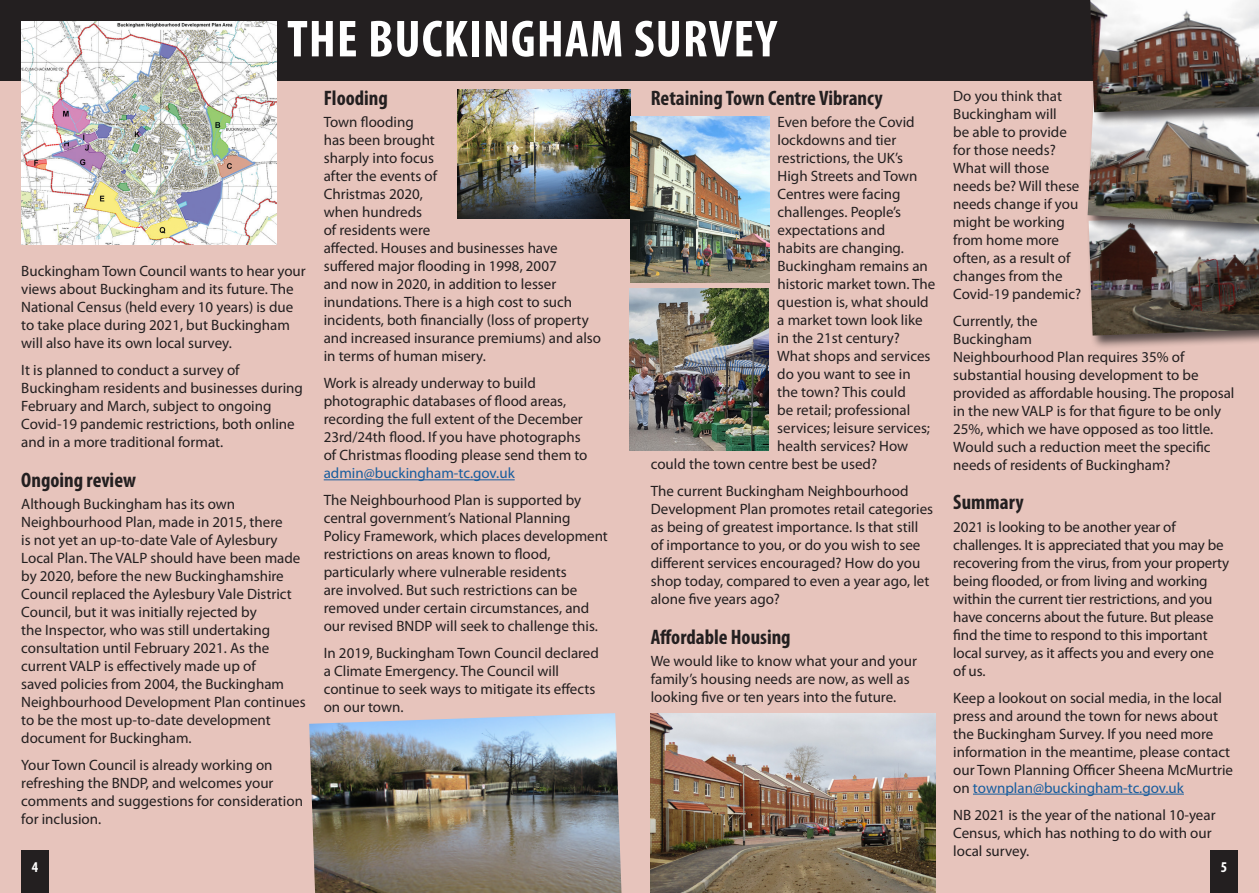
<style>
.page{position:relative;width:1259px;height:893px;background:#fff}
.page>*{position:absolute;margin:0;border:0;box-sizing:border-box;transform-origin:0 0}
.A_heading{font:700 condensed 52.5px "Myriad Pro";letter-spacing:.02em;color:#fff}
.B_heading{font:700 condensed 21px "Myriad Pro";color:#231f20}
.Text_1{font:15px/18px "Myriad Pro";color:#231f20}
.t1{font:700 condensed 15px "Myriad Pro";color:#fff}
.s1{color:#175d9e}
</style>
<div class="page">
<div style="left:0;top:77px;width:1259px;height:816px;background:#e7c4bc"></div>
<div style="left:21px;top:850px;width:28px;height:43px;background:#231f20"></div>
<div style="left:0;top:0;width:1259px;height:81px;background:#231f20"></div>
<hr style="left:973px;top:794px;width:211px;height:1px;background:#175d9e">
<div style="left:1210px;top:850px;width:27px;height:43px;background:#231f20"></div>
<hr style="left:324px;top:479px;width:191px;height:1px;background:#175d9e">
<img style="left:21px;top:21px;width:255px;height:223px">
<img style="left:457px;top:89px;width:173px;height:130px">
<img style="left:309px;top:713px;width:312px;height:180px">
<img style="left:630px;top:117px;width:139px;height:165px">
<img style="left:629px;top:288px;width:140px;height:163px">
<div style="left:1087px;top:213px;width:172px;height:136px;background:#231f20;opacity:.75"></div>
<img style="left:1088px;top:238px;width:171px;height:98px">
<div style="left:1086px;top:96px;width:173px;height:142px;background:#231f20;opacity:.75"></div>
<img style="left:1087px;top:98px;width:172px;height:126px">
<div style="left:1088px;top:0;width:171px;height:126px;background:#231f20;opacity:.75"></div>
<img style="left:1090px;top:0;width:169px;height:112px">
<img style="left:651px;top:713px;width:284px;height:180px">
<p class="A_heading" style="left:287px;top:10px;width:491px">THE BUCKINGHAM SURVEY</p>
<p class="Text_1" style="left:21px;top:262px;width:286px">Buckingham Town Council wants to hear your views about Buckingham and its future. The National Census (held every 10 years) is due to take place during 2021, but Buckingham will also have its own local survey.</p>
<p class="Text_1" style="left:21px;top:361px;width:283px">It is planned to conduct a survey of Buckingham residents and businesses during February and March, subject to ongoing Covid-19 pandemic restrictions, both online and in a more traditional format.</p>
<p class="B_heading" style="left:21px;top:468px;width:116px">Ongoing review</p>
<p class="Text_1" style="left:21px;top:495px;width:286px">Although Buckingham has its own Neighbourhood Plan, made in 2015, there<br>is not yet an up-to-date Vale of Aylesbury Local Plan. The VALP should have been made by 2020, before the new Buckinghamshire Council replaced the Aylesbury Vale District Council, but it was initially rejected by<br>the Inspector, who was still undertaking consultation until February 2021. As the current VALP is effectively made up of<br>saved policies from 2004, the Buckingham Neighbourhood Development Plan continues to be the most up-to-date development document for Buckingham.</p>
<p class="Text_1" style="left:21px;top:756px;width:283px">Your Town Council is already working on refreshing the BNDP, and welcomes your comments and suggestions for consideration for inclusion.</p>
<p class="t1" style="left:32px;top:858px;width:8px">4</p>
<p class="B_heading" style="left:324px;top:86px;width:66px">Flooding</p>
<p class="Text_1" style="left:324px;top:113px;width:279px">Town flooding<br>has been brought<br>sharply into focus<br>after the events of<br>Christmas 2020,<br>when hundreds<br>of residents were<br>affected. Houses and businesses have suffered major flooding in 1998, 2007<br>and now in 2020, in addition to lesser inundations. There is a high cost to such incidents, both financially (loss of property and increased insurance premiums) and also in terms of human misery.</p>
<p class="Text_1" style="left:324px;top:374px;width:265px">Work is already underway to build photographic databases of flood areas, recording the full extent of the December 23rd/24th flood. If you have photographs of Christmas flooding please send them to <span class="s1">admin@buckingham-tc.gov.uk</span></p>
<p class="Text_1" style="left:324px;top:491px;width:286px">The Neighbourhood Plan is supported by central government’s National Planning Policy Framework, which places development restrictions on areas known to flood, particularly where vulnerable residents<br>are involved. But such restrictions can be removed under certain circumstances, and our revised BNDP will seek to challenge this.</p>
<p class="Text_1" style="left:324px;top:644px;width:277px">In 2019, Buckingham Town Council declared a Climate Emergency. The Council will continue to seek ways to mitigate its effects on our town.</p>
<p class="B_heading" style="left:651px;top:86px;width:233px">Retaining Town Centre Vibrancy</p>
<p class="Text_1" style="left:777px;top:113px;width:139px">Even before the Covid</p>
<p class="Text_1" style="left:777px;top:131px;width:120px">lockdowns and tier</p>
<p class="Text_1" style="left:777px;top:149px;width:127px">restrictions, the UK’s</p>
<p class="Text_1" style="left:777px;top:167px;width:141px">High Streets and Town</p>
<p class="Text_1" style="left:777px;top:185px;width:125px">Centres were facing</p>
<p class="Text_1" style="left:777px;top:203px;width:125px">challenges. People’s</p>
<p class="Text_1" style="left:777px;top:221px;width:109px">expectations and</p>
<p class="Text_1" style="left:777px;top:239px;width:128px">habits are changing.</p>
<p class="Text_1" style="left:777px;top:257px;width:152px">Buckingham remains an</p>
<p class="Text_1" style="left:777px;top:275px;width:159px">historic market town. The</p>
<p class="Text_1" style="left:777px;top:293px;width:153px">question is, what should</p>
<p class="Text_1" style="left:777px;top:311px;width:147px">a market town look like</p>
<p class="Text_1" style="left:777px;top:329px;width:124px">in the 21st century?</p>
<p class="Text_1" style="left:777px;top:347px;width:155px">What shops and services</p>
<p class="Text_1" style="left:777px;top:365px;width:135px">do you want to see in</p>
<p class="Text_1" style="left:777px;top:383px;width:130px">the town? This could</p>
<p class="Text_1" style="left:777px;top:401px;width:134px">be retail; professional</p>
<p class="Text_1" style="left:777px;top:419px;width:154px">services; leisure services;</p>
<p class="Text_1" style="left:777px;top:437px;width:132px">health services? How</p>
<p class="Text_1" style="left:651px;top:455px;width:228px">could the town centre best be used?</p>
<p class="Text_1" style="left:651px;top:482px;width:284px">The current Buckingham Neighbourhood Development Plan promotes retail categories as being of greatest importance. Is that still of importance to you, or do you wish to see different services encouraged? How do you shop today, compared to even a year ago, let alone five years ago?</p>
<p class="B_heading" style="left:651px;top:625px;width:141px">Affordable Housing</p>
<p class="Text_1" style="left:651px;top:652px;width:268px">We would like to know what your and your family’s housing needs are now, as well as looking five or ten years into the future.</p>
<p class="Text_1" style="left:953px;top:86px;width:129px">Do you think that<br>Buckingham will<br>be able to provide for those needs?<br>What will those needs be? Will these needs change if you might be working from home more often, as a result of changes from the<br>Covid-19 pandemic?</p>
<p class="Text_1" style="left:953px;top:311px;width:283px">Currently, the<br>Buckingham<br>Neighbourhood Plan requires 35% of substantial housing development to be provided as affordable housing. The proposal in the new VALP is for that figure to be only 25%, which we have opposed as too little.<br>Would such a reduction meet the specific needs of residents of Buckingham?</p>
<p class="B_heading" style="left:953px;top:491px;width:72px">Summary</p>
<p class="Text_1" style="left:953px;top:517px;width:277px">2021 is looking to be another year of challenges. It is appreciated that you may be recovering from the virus, from your property being flooded, or from living and working within the current tier restrictions, and you have concerns about the future. But please find the time to respond to this important local survey, as it affects you and every one of us.</p>
<p class="Text_1" style="left:953px;top:688px;width:281px">Keep a lookout on social media, in the local press and around the town for news about the Buckingham Survey. If you need more information in the meantime, please contact our Town Planning Officer Sheena McMurtrie on <span class="s1">townplan@buckingham-tc.gov.uk</span></p>
<p class="Text_1" style="left:953px;top:805px;width:264px">NB 2021 is the year of the national 10-year<br>Census, which has nothing to do with our local survey.</p>
<p class="t1" style="left:1220px;top:858px;width:8px">5</p>
</div>
